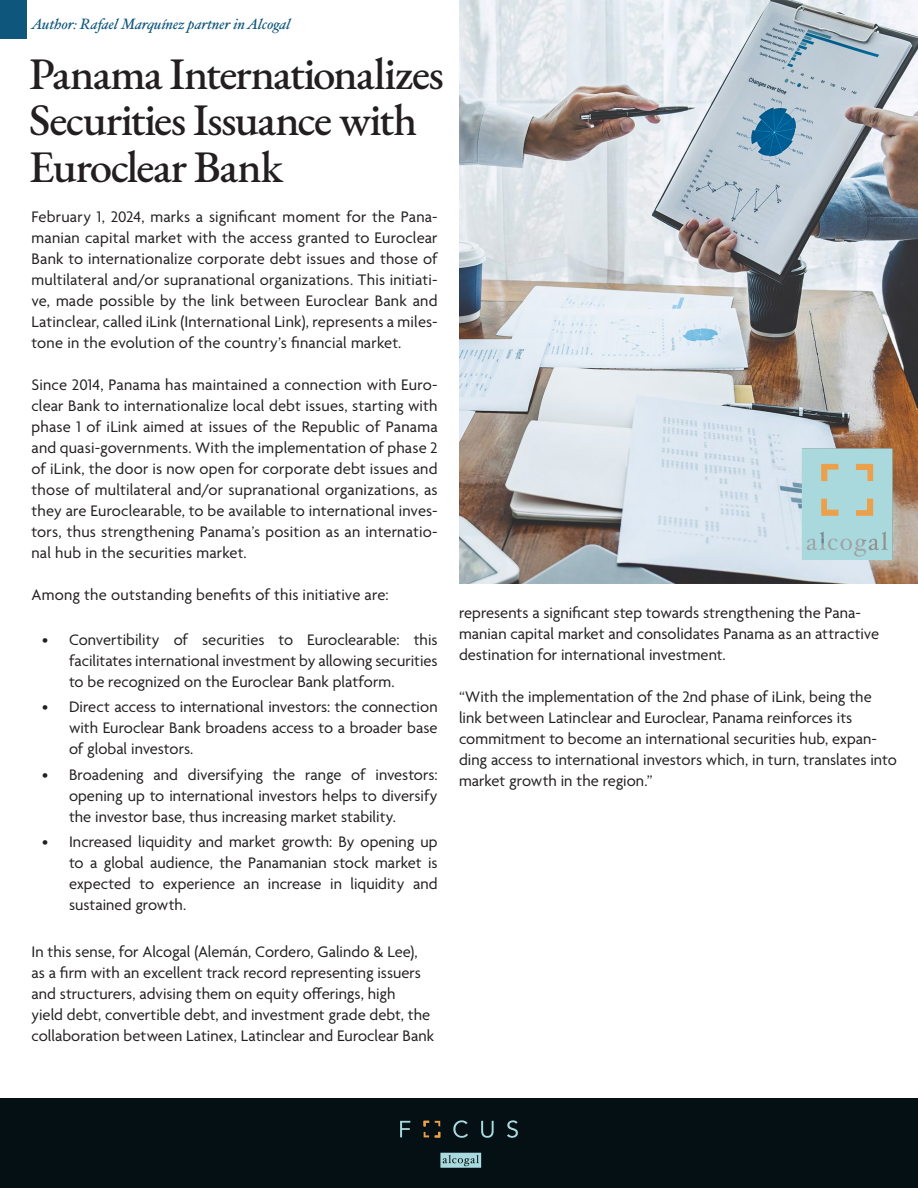
<style>
.page{position:relative;width:918px;height:1188px;background:#fff}
.page>*{position:absolute;margin:0;border:0;box-sizing:border-box;transform-origin:0 0}
.Titulo{font:500 45px/46.5px "EB Garamond";letter-spacing:-.03em;color:#231f20}
.t1{font:16.5px/21px "Agenda";color:#231f20;text-align:justify}
.t2{font:italic 15px "Hoefler Text";color:#0f567c}
</style>
<div class="page">
<div style="left:0;top:0;width:27px;height:39px;background:#0f567c"></div>
<div style="left:0;top:1099px;width:918px;height:89px;background:#051015"></div>
<svg style="left:440px;top:1153px;width:41px;height:15px"></svg>
<svg style="left:400px;top:1121px;width:10px;height:16px"></svg>
<svg style="left:453px;top:1120px;width:15px;height:18px"></svg>
<svg style="left:481px;top:1121px;width:13px;height:17px"></svg>
<svg style="left:507px;top:1120px;width:11px;height:18px"></svg>
<svg style="left:424px;top:1121px;width:5px;height:5px"></svg>
<svg style="left:435px;top:1132px;width:5px;height:5px"></svg>
<svg style="left:424px;top:1132px;width:5px;height:5px"></svg>
<svg style="left:435px;top:1121px;width:5px;height:5px"></svg>
<img style="left:459px;top:0;width:459px;height:583px">
<svg style="left:802px;top:448px;width:90px;height:112px;background:#acd2d0"></svg>
<p class="t2" style="left:32px;top:15px;width:261px">Author: Rafael Marquínez partner in Alcogal</p>
<p class="Titulo" style="left:29px;top:50px;width:416px">Panama Internationalizes<br>Securities Issuance with<br>Euroclear Bank</p>
<p class="t1" style="left:32px;top:207px;width:408px">February 1, 2024, marks a significant moment for the Pana&shy;manian capital market with the access granted to Euroclear Bank to internationalize corporate debt issues and those of multilateral and/or supranational organizations. This initiati&shy;ve, made possible by the link between Euroclear Bank and Latinclear, called iLink (International Link), represents a miles&shy;tone in the evolution of the country’s financial market.</p>
<p class="t1" style="left:32px;top:375px;width:408px">Since 2014, Panama has maintained a connection with Euro&shy;clear Bank to internationalize local debt issues, starting with phase 1 of iLink aimed at issues of the Republic of Panama and quasi-governments. With the implementation of phase 2 of iLink, the door is now open for corporate debt issues and those of multilateral and/or supranational organizations, as they are Euroclearable, to be available to international inves&shy;tors, thus strengthening Panama’s position as an internatio&shy;nal hub in the securities market.</p>
<p class="t1" style="left:32px;top:585px;width:359px">Among the outstanding benefits of this initiative are:</p>
<p class="t1" style="left:69px;top:630px;width:370px;text-indent:-27px">• Convertibility of securities to Euroclearable: this facilitates international investment by allowing securities to be recognized on the Euroclear Bank platform.</p>
<p class="t1" style="left:69px;top:698px;width:370px;text-indent:-27px">• Direct access to international investors: the connection with Euroclear Bank broadens access to a broader base of global investors.</p>
<p class="t1" style="left:69px;top:765px;width:370px;text-indent:-27px">• Broadening and diversifying the range of investors: opening up to international investors helps to diversify the investor base, thus increasing market stability.</p>
<p class="t1" style="left:69px;top:833px;width:370px;text-indent:-27px">• Increased liquidity and market growth: By opening up to a global audience, the Panamanian stock market is expected to experience an increase in liquidity and sustained growth.</p>
<p class="t1" style="left:32px;top:942px;width:404px;text-align:left">In this sense, for Alcogal (Alemán, Cordero, Galindo &amp; Lee), as a firm with an excellent track record representing issuers and structurers, advising them on equity offerings, high<br>yield debt, convertible debt, and investment grade debt, the collaboration between Latinex, Latinclear and Euroclear Bank</p>
<p class="t1" style="left:459px;top:603px;width:422px;text-align:left">represents a significant step towards strengthening the Pana&shy;manian capital market and consolidates Panama as an attractive destination for international investment.</p>
<p class="t1" style="left:459px;top:687px;width:439px;text-align:left">“With the implementation of the 2nd phase of iLink, being the link between Latinclear and Euroclear, Panama reinforces its commitment to become an international securities hub, expan&shy;ding access to international investors which, in turn, translates into market growth in the region.”</p>
</div>
